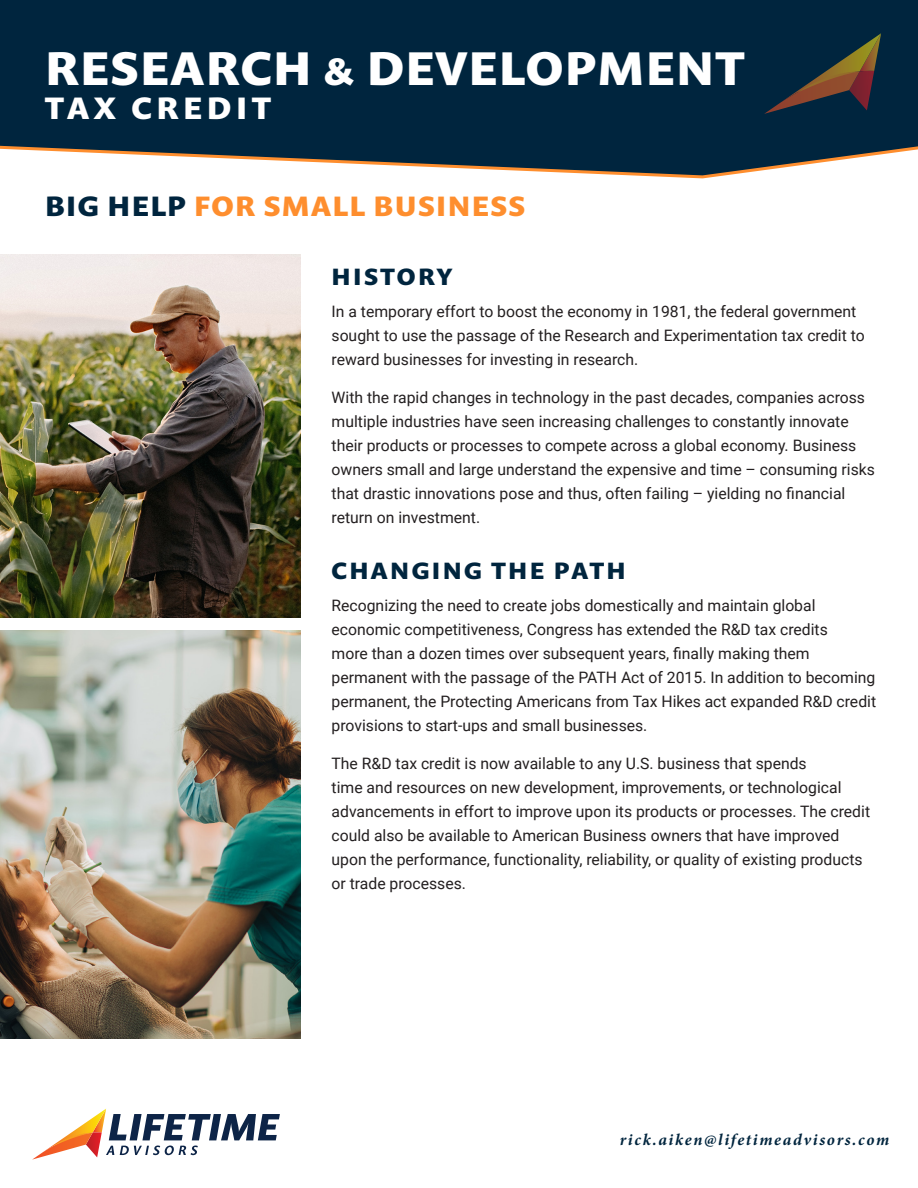
<style>
.page{position:relative;width:918px;height:1188px;background:#fff}
.page>*{position:absolute;margin:0;border:0;box-sizing:border-box;transform-origin:0 0}
.Page_Header{font:700 48px "Prenton RP Pro";letter-spacing:.03em;color:#fff}
.Page_Header-2{font:700 31.5px "Prenton RP Pro";letter-spacing:.15em;color:#fff}
.Sub_Page_Header{font:700 28.5px "Prenton RP Pro";letter-spacing:.05em;color:#fe8e2e}
.Section_Header{font:700 24px "Prenton RP Pro";letter-spacing:.1em;color:#00253e}
.t1{font:italic 700 16.5px "Minion Pro";letter-spacing:.1em;color:#00253e}
.Body_Copy{font:15.75px/24px "Roboto";color:#231f20}
.s1{font-size:39px}
.s2{color:#00253e}
</style>
<div class="page">
<svg style="left:32px;top:1109px;width:248px;height:51px"></svg>
<div style="left:0;top:0;width:918px;height:144px;background:#00253e"></div>
<svg style="left:0;top:144px;width:918px;height:35px"></svg>
<svg style="left:764px;top:33px;width:121px;height:81px;background:#293238"></svg>
<img style="left:0;top:630px;width:300px;height:409px">
<img style="left:0;top:254px;width:300px;height:363px">
<p class="Page_Header" style="left:45px;top:35px;width:701px">RESEARCH <span class="s1">&amp;</span> DEVELOPMENT</p>
<p class="Page_Header-2" style="left:45px;top:87px;width:227px">TAX CREDIT</p>
<p class="Sub_Page_Header" style="left:45px;top:186px;width:482px"><span class="s2">BIG HELP</span> FOR SMALL BUSINESS</p>
<p class="Section_Header" style="left:332px;top:260px;width:122px">HISTORY</p>
<p class="Body_Copy" style="left:332px;top:299px;width:535px">In a temporary effort to boost the economy in 1981, the federal government sought to use the passage of the Research and Experimentation tax credit to reward businesses for investing in research.</p>
<p class="Body_Copy" style="left:332px;top:385px;width:545px">With the rapid changes in technology in the past decades, companies across multiple industries have seen increasing challenges to constantly innovate their products or processes to compete across a global economy. Business owners small and large understand the expensive and time – consuming risks that drastic innovations pose and thus, often failing – yielding no financial return on investment.</p>
<p class="Section_Header" style="left:332px;top:554px;width:296px">CHANGING THE PATH</p>
<p class="Body_Copy" style="left:332px;top:593px;width:546px">Recognizing the need to create jobs domestically and maintain global economic competitiveness, Congress has extended the R&amp;D tax credits<br>more than a dozen times over subsequent years, finally making them permanent with the passage of the PATH Act of 2015. In addition to becoming permanent, the Protecting Americans from Tax Hikes act expanded R&amp;D credit provisions to start-ups and small businesses.</p>
<p class="Body_Copy" style="left:332px;top:751px;width:540px">The R&amp;D tax credit is now available to any U.S. business that spends<br>time and resources on new development, improvements, or technological advancements in effort to improve upon its products or processes. The credit could also be available to American Business owners that have improved upon the performance, functionality, reliability, or quality of existing products or trade processes.</p>
<p class="t1" style="left:620px;top:1128px;width:271px">rick.aiken@lifetimeadvisors.com</p>
</div>
